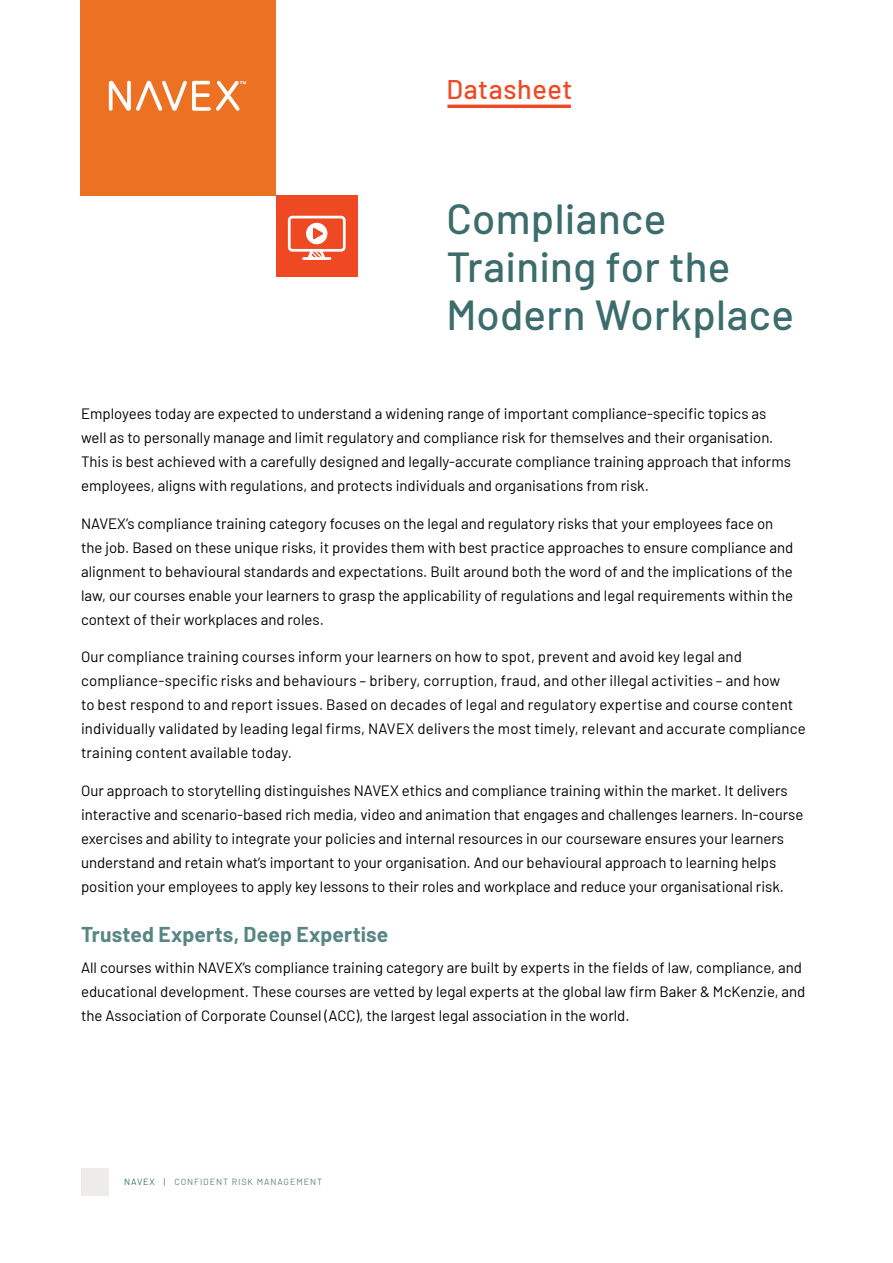
<style>
.page{position:relative;width:893px;height:1263px;background:#fff}
.page>*{position:absolute;margin:0;border:0;box-sizing:border-box;transform-origin:0 0}
.t1{font:500 42px/48px "Barlow";letter-spacing:.005em;color:#3c6d6c}
.t2{font:500 27px "Barlow";letter-spacing:.02em;color:#ef4923}
.t3{font:700 21px "Barlow";letter-spacing:.005em;color:#578683}
.t4{font:15px/24px "Barlow";color:#000}
.t5{font:9px "Barlow";letter-spacing:.1em;color:#5f8080}
.s1{color:#3c6d6c}
</style>
<div class="page">
<div style="left:276px;top:196px;width:81px;height:81px;background:#ef4923"></div>
<div style="left:81px;top:0;width:195px;height:196px;background:#ed7123"></div>
<hr style="left:447px;top:105px;width:124px;height:3px;background:#ef4923">
<svg style="left:109px;top:81px;width:137px;height:30px"></svg>
<div style="left:81px;top:1168px;width:27px;height:27px;background:#eeece9"></div>
<div style="left:288px;top:216px;width:58px;height:36px;border:3px solid #fff;border-radius:3px"></div>
<hr style="left:303px;top:257px;width:27px;height:3px;background:#fff">
<svg style="left:305px;top:223px;width:23px;height:37px"></svg>
<h2 class="t2" style="left:446px;top:69px;width:127px">Datasheet</h2>
<h1 class="t1" style="left:446px;top:192px;width:349px">Compliance<br>Training for the<br>Modern Workplace</h1>
<p class="t4" style="left:81px;top:400px;width:711px">Employees today are expected to understand a widening range of important compliance-specific topics as well as to personally manage and limit regulatory and compliance risk for themselves and their organisation.<br>This is best achieved with a carefully designed and legally-accurate compliance training approach that informs employees, aligns with regulations, and protects individuals and organisations from risk.</p>
<p class="t4" style="left:81px;top:510px;width:714px">NAVEX’s compliance training category focuses on the legal and regulatory risks that your employees face on the job. Based on these unique risks, it provides them with best practice approaches to ensure compliance and alignment to behavioural standards and expectations. Built around both the word of and the implications of the law, our courses enable your learners to grasp the applicability of regulations and legal requirements within the context of their workplaces and roles.</p>
<p class="t4" style="left:81px;top:643px;width:726px">Our compliance training courses inform your learners on how to spot, prevent and avoid key legal and compliance-specific risks and behaviours – bribery, corruption, fraud, and other illegal activities – and how<br>to best respond to and report issues. Based on decades of legal and regulatory expertise and course content individually validated by leading legal firms, NAVEX delivers the most timely, relevant and accurate compliance training content available today.</p>
<p class="t4" style="left:81px;top:777px;width:724px">Our approach to storytelling distinguishes NAVEX ethics and compliance training within the market. It delivers interactive and scenario-based rich media, video and animation that engages and challenges learners. In-course exercises and ability to integrate your policies and internal resources in our courseware ensures your learners understand and retain what’s important to your organisation. And our behavioural approach to learning helps position your employees to apply key lessons to their roles and workplace and reduce your organisational risk.</p>
<h3 class="t3" style="left:81px;top:919px;width:309px">Trusted Experts, Deep Expertise</h3>
<p class="t4" style="left:81px;top:954px;width:726px">All courses within NAVEX’s compliance training category are built by experts in the fields of law, compliance, and educational development. These courses are vetted by legal experts at the global law firm Baker &amp; McKenzie, and the Association of Corporate Counsel (ACC), the largest legal association in the world.</p>
<p class="t5" style="left:124px;top:1175px;width:199px"><span class="s1">NAVEX |</span> CONFIDENT RISK MANAGEMENT</p>
</div>
